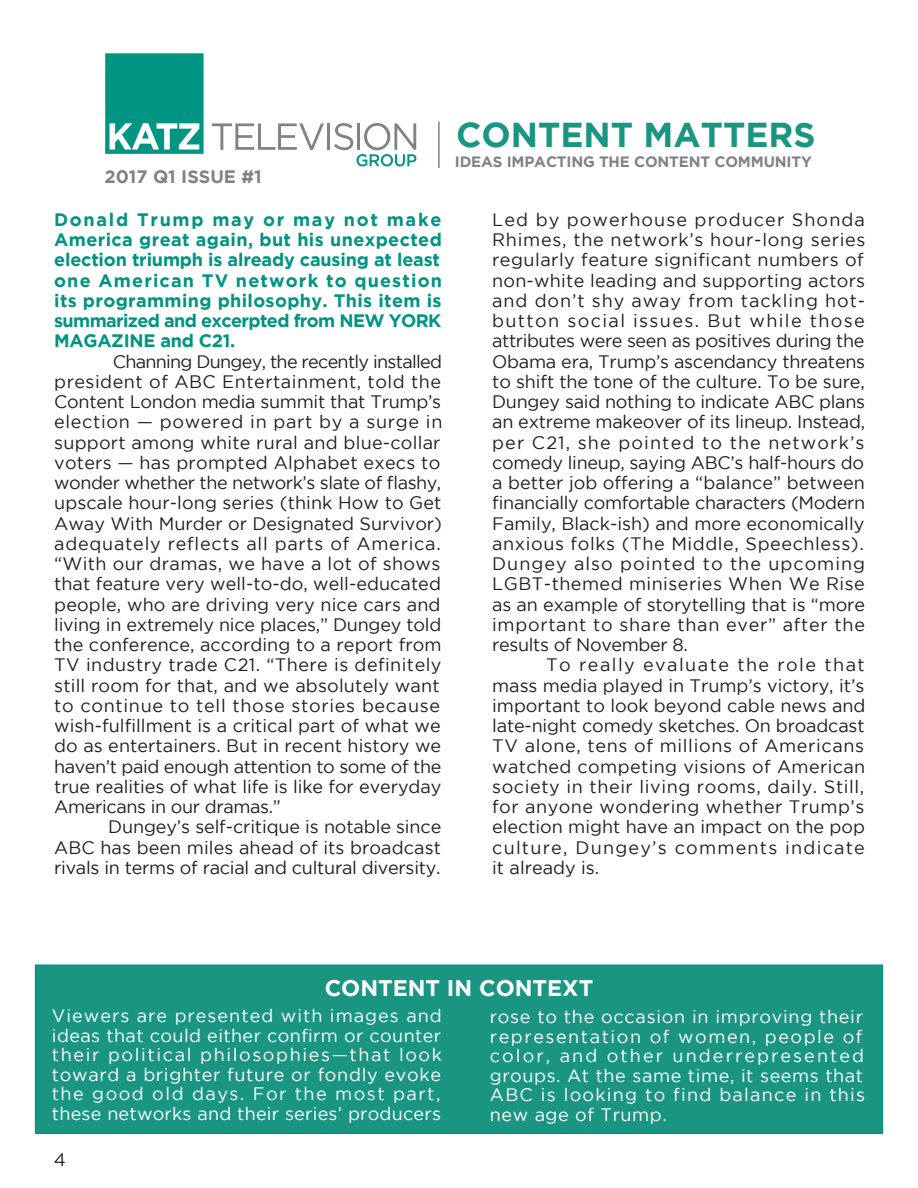
<style>
.page{position:relative;width:918px;height:1188px;background:#fff}
.page>*{position:absolute;margin:0;border:0;box-sizing:border-box;transform-origin:0 0}
.t1{font:700 34.5px "Gotham";color:#1a9582}
.t2{font:700 22.5px "Gotham";color:#fff}
.t3{font:18px/20.2px "Gotham";letter-spacing:.005em;color:#231f20;text-align:justify}
.t4{font:700 18px/20.2px "Gotham";letter-spacing:-.035em;color:#009482;text-align:justify}
.t5{font:18px/19.5px "Gotham";letter-spacing:.04em;color:#fff;text-align:justify}
.t6{font:18px/19.5px "Gotham";letter-spacing:.07em;color:#fff}
.t7{font:700 18px "Gotham";color:#808285}
.t8{font:700 15px "Gotham";letter-spacing:-.01em;color:#808285}
</style>
<div class="page">
<div style="left:35px;top:964px;width:848px;height:170px;background:#1a9582;border:2px solid #009482"></div>
<svg style="left:212px;top:123px;width:112px;height:27px"></svg>
<hr style="left:327px;top:123px;width:3px;height:27px;background:#808285">
<svg style="left:334px;top:123px;width:82px;height:43px"></svg>
<svg style="left:105px;top:53px;width:99px;height:101px;background:#21a192"></svg>
<hr style="left:438px;top:122px;width:2px;height:46px;background:#808285">
<p class="t7" style="left:105px;top:166px;width:159px">2017 Q1 ISSUE #1</p>
<p class="t4" style="left:54px;top:209px;width:389px">Donald Trump may or may not make America great again, but his unexpected election triumph is already causing at least one American TV network to question its programming philosophy. This item is summarized and excerpted from NEW YORK MAGAZINE and C21.</p>
<p class="t3" style="left:54px;top:351px;width:390px;text-align:left;text-indent:59px">Channing Dungey, the recently installed president of ABC Entertainment, told the Content London media summit that Trump’s election — powered in part by a surge in support among white rural and blue-collar voters — has prompted Alphabet execs to wonder whether the network’s slate of flashy, upscale hour-long series (think How to Get Away With Murder or Designated Survivor) adequately reflects all parts of America. “With our dramas, we have a lot of shows that feature very well-to-do, well-educated people, who are driving very nice cars and living in extremely nice places,” Dungey told the conference, according to a report from TV industry trade C21. “There is definitely still room for that, and we absolutely want to continue to tell those stories because wish-fulfillment is a critical part of what we do as entertainers. But in recent history we haven’t paid enough attention to some of the true realities of what life is like for everyday Americans in our dramas.”</p>
<p class="t3" style="left:54px;top:817px;width:389px;text-indent:54px">Dungey’s self-critique is notable since ABC has been miles ahead of its broadcast rivals in terms of racial and cultural diversity.</p>
<p class="t1" style="left:456px;top:115px;width:361px">CONTENT MATTERS</p>
<p class="t8" style="left:455px;top:153px;width:358px">IDEAS IMPACTING THE CONTENT COMMUNITY</p>
<p class="t3" style="left:492px;top:209px;width:375px">Led by powerhouse producer Shonda Rhimes, the network’s hour-long series regularly feature significant numbers of non-white leading and supporting actors and don’t shy away from tackling hot&shy;button social issues. But while those attributes were seen as positives during the Obama era, Trump’s ascendancy threatens to shift the tone of the culture. To be sure, Dungey said nothing to indicate ABC plans an extreme makeover of its lineup. Instead, per C21, she pointed to the network’s comedy lineup, saying ABC’s half-hours do a better job offering a “balance” between financially comfortable characters (Modern Family, Black-ish) and more economically anxious folks (The Middle, Speechless).<br>Dungey also pointed to the upcoming LGBT-themed miniseries When We Rise as an example of storytelling that is “more important to share than ever” after the results of November 8.</p>
<p class="t3" style="left:492px;top:655px;width:375px;text-indent:54px">To really evaluate the role that mass media played in Trump’s victory, it’s important to look beyond cable news and late-night comedy sketches. On broadcast TV alone, tens of millions of Americans watched competing visions of American society in their living rooms, daily. Still, for anyone wondering whether Trump’s election might have an impact on the pop culture, Dungey’s comments indicate it already is.</p>
<p class="t2" style="left:325px;top:975px;width:270px">CONTENT IN CONTEXT</p>
<p class="t5" style="left:52px;top:1006px;width:392px">Viewers are presented with images and ideas that could either confirm or counter their political philosophies—that look toward a brighter future or fondly evoke the good old days. For the most part, these networks and their series’ producers</p>
<p class="t6" style="left:490px;top:1007px;width:377px">rose to the occasion in improving their representation of women, people of color, and other underrepresented groups. At the same time, it seems that ABC is looking to find balance in this new age of Trump.</p>
<p class="t3" style="left:54px;top:1149px;width:14px">4</p>
</div>
